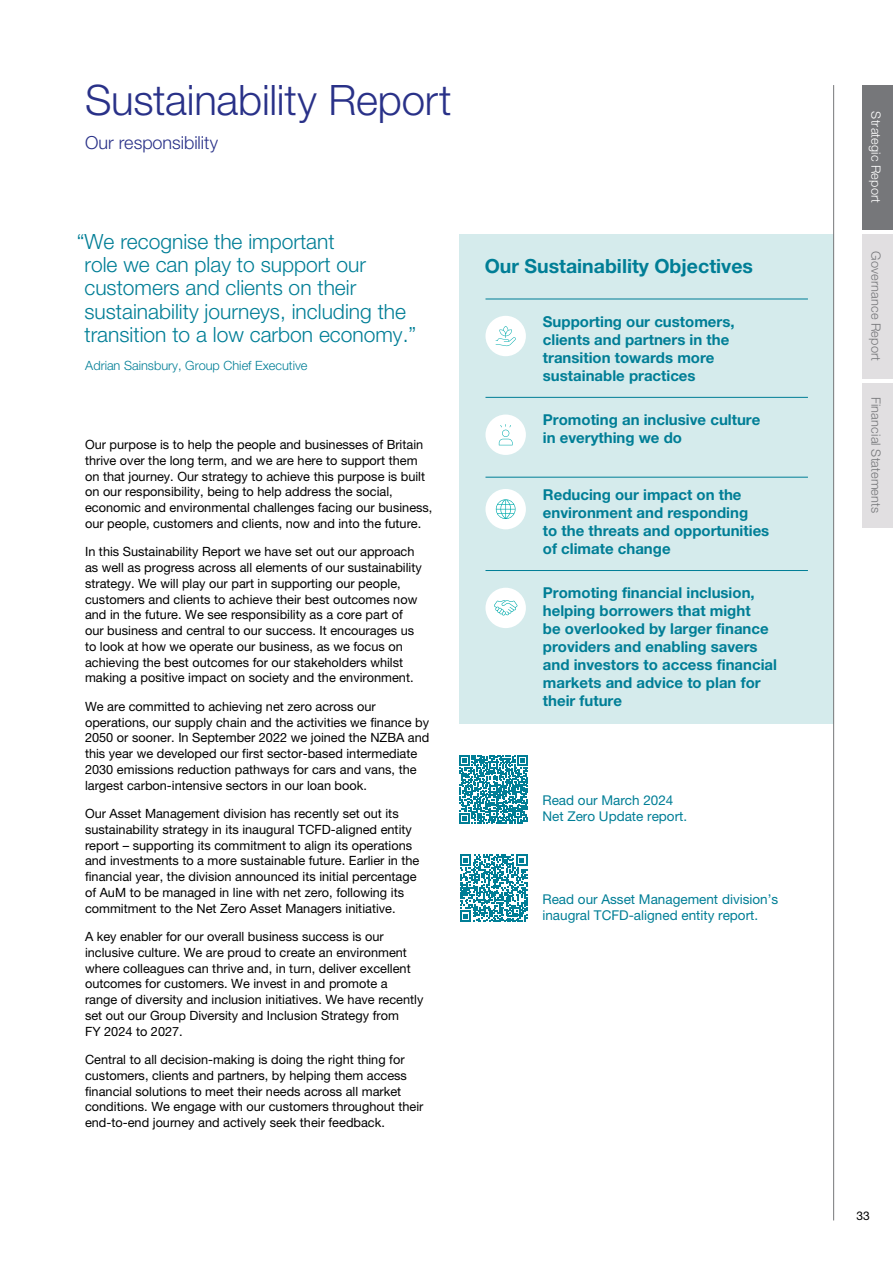
<style>
.page{position:relative;width:893px;height:1263px;background:#fff}
.page>*{position:absolute;margin:0;border:0;box-sizing:border-box;transform-origin:0 0}
.t1{font:300 42px "Helvetica Neue LT Std";letter-spacing:-.005em;color:#293188}
.t2{font:300 21px/23.2px "Helvetica Neue LT Std";color:#007e96}
.t3{font:700 19.5px "Helvetica Neue LT Std";color:#007e96}
.t4{font:300 18px "Helvetica Neue LT Std";color:#293188}
.t5{font:700 15px/18px "Helvetica Neue LT Std";color:#007e96}
.t6{font:13.5px/16.5px "Helvetica Neue LT Std";color:#007e96}
.t7{font:12.75px/15.8px "Helvetica Neue LT Std";color:#000}
.t8{font:300 12.75px "Helvetica Neue LT Std";color:#007e96}
.t9{font:300 12.75px "Helvetica Neue LT Std";letter-spacing:.015em;color:#76777a}
.t10{font:300 12.75px "Helvetica Neue LT Std";letter-spacing:.01em;color:#fff}
.t11{font:12px "Helvetica Neue LT Std";color:#000}
</style>
<div class="page">
<div style="left:459px;top:234px;width:375px;height:489px;background:#d5ebec"></div>
<svg style="left:459px;top:755px;width:69px;height:69px"></svg>
<svg style="left:460px;top:854px;width:67px;height:68px"></svg>
<div style="left:485px;top:588px;width:41px;height:40px;background:#fff;border-radius:50%"></div>
<svg style="left:494px;top:600px;width:24px;height:15px"></svg>
<div style="left:485px;top:489px;width:41px;height:40px;background:#fff;border-radius:50%"></div>
<svg style="left:496px;top:499px;width:19px;height:20px"></svg>
<div style="left:485px;top:415px;width:41px;height:40px;background:#fff;border-radius:50%"></div>
<svg style="left:499px;top:424px;width:14px;height:21px"></svg>
<div style="left:485px;top:316px;width:41px;height:40px;background:#fff;border-radius:50%"></div>
<svg style="left:496px;top:326px;width:20px;height:20px"></svg>
<hr style="left:485px;top:299px;width:323px;height:1px;background:#007e96">
<hr style="left:485px;top:477px;width:323px;height:1px;background:#007e96">
<hr style="left:485px;top:570px;width:323px;height:1px;background:#007e96">
<hr style="left:485px;top:397px;width:323px;height:1px;background:#007e96">
<hr style="left:833px;top:85px;width:1px;height:1135px;background:#76777a">
<div style="left:863px;top:85px;width:30px;height:145px;background:#76777a"></div>
<div style="left:863px;top:234px;width:30px;height:144px;background:#e1dfe1"></div>
<div style="left:863px;top:383px;width:30px;height:144px;background:#e1dfe1"></div>
<h1 class="t1" style="left:85px;top:74px;width:368px">Sustainability Report</h1>
<h3 class="t4" style="left:85px;top:131px;width:135px">Our responsibility</h3>
<h2 class="t2" style="left:84px;top:229px;width:333px;text-indent:-8px">“We recognise the important<br>role we can play to support our customers and clients on their sustainability journeys, including the transition to a low carbon economy.”</h2>
<p class="t8" style="left:85px;top:358px;width:224px">Adrian Sainsbury, Group Chief Executive</p>
<p class="t7" style="left:85px;top:437px;width:349px">Our purpose is to help the people and businesses of Britain thrive over the long term, and we are here to support them on that journey. Our strategy to achieve this purpose is built on our responsibility, being to help address the social, economic and environmental challenges facing our business, our people, customers and clients, now and into the future.</p>
<p class="t7" style="left:85px;top:544px;width:338px">In this Sustainability Report we have set out our approach as well as progress across all elements of our sustainability strategy. We will play our part in supporting our people, customers and clients to achieve their best outcomes now and in the future. We see responsibility as a core part of our business and central to our success. It encourages us to look at how we operate our business, as we focus on achieving the best outcomes for our stakeholders whilst making a positive impact on society and the environment.</p>
<p class="t7" style="left:85px;top:698px;width:346px">We are committed to achieving net zero across our operations, our supply chain and the activities we finance by 2050 or sooner. In September 2022 we joined the NZBA and this year we developed our first sector-based intermediate 2030 emissions reduction pathways for cars and vans, the largest carbon-intensive sectors in our loan book.</p>
<p class="t7" style="left:85px;top:806px;width:336px">Our Asset Management division has recently set out its sustainability strategy in its inaugural TCFD-aligned entity report – supporting its commitment to align its operations and investments to a more sustainable future. Earlier in the financial year, the division announced its initial percentage of AuM to be managed in line with net zero, following its commitment to the Net Zero Asset Managers initiative.</p>
<p class="t7" style="left:85px;top:929px;width:340px">A key enabler for our overall business success is our inclusive culture. We are proud to create an environment where colleagues can thrive and, in turn, deliver excellent outcomes for customers. We invest in and promote a<br>range of diversity and inclusion initiatives. We have recently set out our Group Diversity and Inclusion Strategy from<br>FY 2024 to 2027.</p>
<p class="t7" style="left:85px;top:1052px;width:340px">Central to all decision-making is doing the right thing for customers, clients and partners, by helping them access financial solutions to meet their needs across all market conditions. We engage with our customers throughout their end-to-end journey and actively seek their feedback.</p>
<h3 class="t3" style="left:485px;top:254px;width:270px">Our Sustainability Objectives</h3>
<p class="t5" style="left:543px;top:312px;width:193px">Supporting our customers, clients and partners in the transition towards more sustainable practices</p>
<p class="t5" style="left:543px;top:411px;width:219px">Promoting an inclusive culture in everything we do</p>
<p class="t5" style="left:543px;top:485px;width:228px">Reducing our impact on the environment and responding<br>to the threats and opportunities of climate change</p>
<p class="t5" style="left:543px;top:584px;width:236px">Promoting financial inclusion, helping borrowers that might<br>be overlooked by larger finance providers and enabling savers and investors to access financial markets and advice to plan for their future</p>
<p class="t6" style="left:542px;top:791px;width:146px">Read our March 2024<br>Net Zero Update report.</p>
<p class="t6" style="left:542px;top:890px;width:237px">Read our Asset Management division’s inaugral TCFD-aligned entity report.</p>
<p class="t10" style="left:884px;top:111px;width:93px;rotate:90deg">Strategic Report</p>
<p class="t9" style="left:884px;top:251px;width:112px;rotate:90deg">Governance Report</p>
<p class="t9" style="left:884px;top:397px;width:118px;rotate:90deg">Financial Statements</p>
<p class="t11" style="left:856px;top:1209px;width:15px">33</p>
</div>
